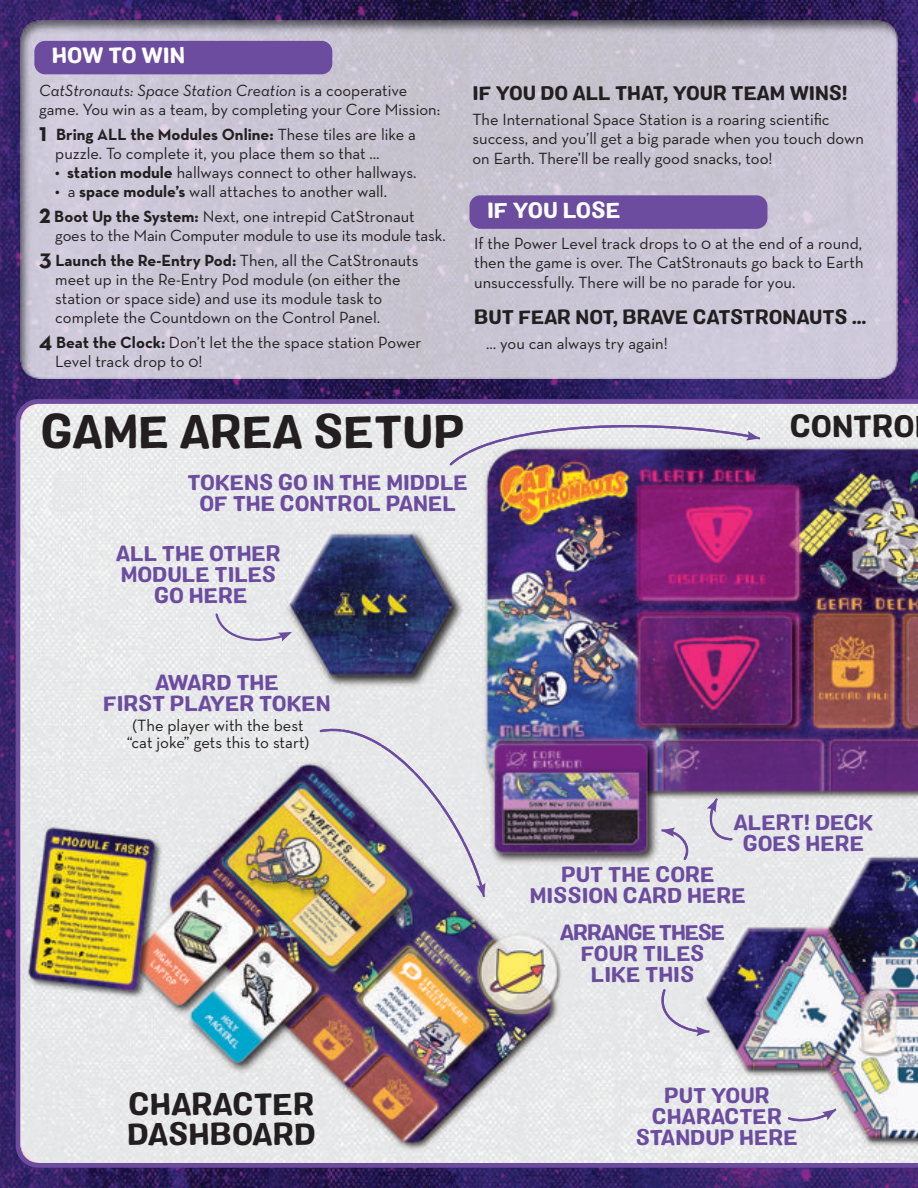
<style>
.page{position:relative;width:918px;height:1188px;background:#fff}
.page>*{position:absolute;margin:0;border:0;box-sizing:border-box;transform-origin:0 0}
.t1{font:45.15px "Colby St Bld";color:#231f20}
.t2{font:30.15px/30.2px "Colby St Bld";color:#231f20}
.t3{font:21.75px "Colby St Bld";color:#fff}
.t4{font:21.15px/21.1px "Colby St Bld";color:#6b4c9f;text-align:center}
.t5{font:21.15px/21.1px "Colby St Bld";letter-spacing:-.025em;color:#6b4c9f;text-align:center}
.t6{font:19.5px "Colby St Bld";color:#231f20}
.t7{font:16.65px/16.6px "Neutra Text";color:#231f20;text-align:center}
.t8{font:16.5px/19.2px "Neutra Text";color:#231f20}
.s1{font-style:italic}
.s2{font-weight:700;font-size:26.4px}
.s3{font-weight:700}
.s4{font-weight:700;font-size:27.6px}
.s5{font-weight:700;font-size:24px}
</style>
<div class="page">
<img style="left:0;top:0;width:918px;height:1188px">
<img style="left:20px;top:20px;width:878px;height:358px">
<div style="left:34px;top:41px;width:298px;height:33px;background:#6b4c9f"></div>
<div style="left:470px;top:195px;width:297px;height:34px;background:#6b4c9f"></div>
<img style="left:16px;top:399px;width:902px;height:769px">
<svg style="left:786px;top:1106px;width:53px;height:16px"></svg>
<img style="left:318px;top:718px;width:169px;height:182px">
<svg style="left:448px;top:419px;width:315px;height:49px;background:#a99fb8"></svg>
<svg style="left:659px;top:827px;width:34px;height:35px"></svg>
<svg style="left:707px;top:796px;width:27px;height:46px"></svg>
<svg style="left:655px;top:987px;width:57px;height:49px;background:#d9d7df"></svg>
<svg style="left:214px;top:612px;width:78px;height:32px;background:#dddbe3"></svg>
<h3 class="t3" style="left:52px;top:41px;width:135px">HOW TO WIN</h3>
<p class="t8" style="left:39px;top:80px;width:403px"><span class="s1">CatStronauts: Space Station Creation</span> is a cooperative game. You win as a team, by completing your Core Mission:</p>
<p class="t8" style="left:55px;top:124px;width:362px;text-indent:-16px"><span class="s2">1</span> <span class="s3">Bring ALL the Modules Online:</span> These tiles are like a puzzle. To complete it, you place them so that …</p>
<p class="t8" style="left:55px;top:163px;width:363px"><span class="s3">• station module</span> hallways connect to other hallways.</p>
<p class="t8" style="left:39px;top:179px;width:377px;line-height:24.6px;text-indent:16px"><span class="s3">•</span> a <span class="s3">space module’s</span> wall attaches to another wall.<br><span class="s4">2</span> <span class="s3">Boot Up the System:</span> Next, one intrepid CatStronaut</p>
<p class="t8" style="left:39px;top:223px;width:408px;line-height:24.6px;text-indent:16px">goes to the Main Computer module to use its module task.<br><span class="s5">3</span> <span class="s3">Launch the Re-Entry Pod:</span> Then, all the CatStronauts</p>
<p class="t8" style="left:55px;top:269px;width:347px">meet up in the Re-Entry Pod module (on either the station or space side) and use its module task to complete the Countdown on the Control Panel.</p>
<p class="t8" style="left:55px;top:332px;width:368px;text-indent:-16px"><span class="s5">4</span> <span class="s3">Beat the Clock:</span> Don’t let the the space station Power<br>Level track drop to 0!</p>
<p class="t6" style="left:472px;top:80px;width:377px">IF YOU DO ALL THAT, YOUR TEAM WINS!</p>
<p class="t8" style="left:472px;top:109px;width:393px">The International Space Station is a roaring scientific success, and you’ll get a big parade when you touch down on Earth. There’ll be really good snacks, too!</p>
<h3 class="t3" style="left:487px;top:196px;width:135px">IF YOU LOSE</h3>
<p class="t8" style="left:474px;top:233px;width:391px;text-align:justify">If the Power Level track drops to 0 at the end of a round, then the game is over. The CatStronauts go back to Earth unsuccessfully. There will be no parade for you.</p>
<p class="t6" style="left:474px;top:304px;width:394px">BUT FEAR NOT, BRAVE CATSTRONAUTS …</p>
<p class="t8" style="left:486px;top:333px;width:183px">… you can always try again!</p>
<h1 class="t1" style="left:41px;top:402px;width:425px">GAME AREA SETUP</h1>
<h2 class="t2" style="left:790px;top:411px;width:127px">CONTRO</h2>
<p class="t4" style="left:188px;top:472px;width:282px">TOKENS GO IN THE MIDDLE<br>OF THE CONTROL PANEL</p>
<p class="t4" style="left:116px;top:543px;width:167px">ALL THE OTHER<br>MODULE TILES<br>GO HERE</p>
<p class="t4" style="left:103px;top:672px;width:229px">AWARD THE<br>FIRST PLAYER TOKEN</p>
<p class="t7" style="left:127px;top:717px;width:184px">(The player with the best “cat joke” gets this to start)</p>
<h2 class="t2" style="left:127px;top:1090px;width:190px">CHARACTER<br>DASHBOARD</h2>
<p class="t4" style="left:734px;top:812px;width:141px">ALERT! DECK<br>GOES HERE</p>
<p class="t4" style="left:530px;top:864px;width:217px">PUT THE CORE<br>MISSION CARD HERE</p>
<p class="t5" style="left:560px;top:922px;width:167px">ARRANGE THESE<br>FOUR TILES<br>LIKE THIS</p>
<p class="t4" style="left:636px;top:1085px;width:163px">PUT YOUR<br>CHARACTER<br>STANDUP HERE</p>
</div>
